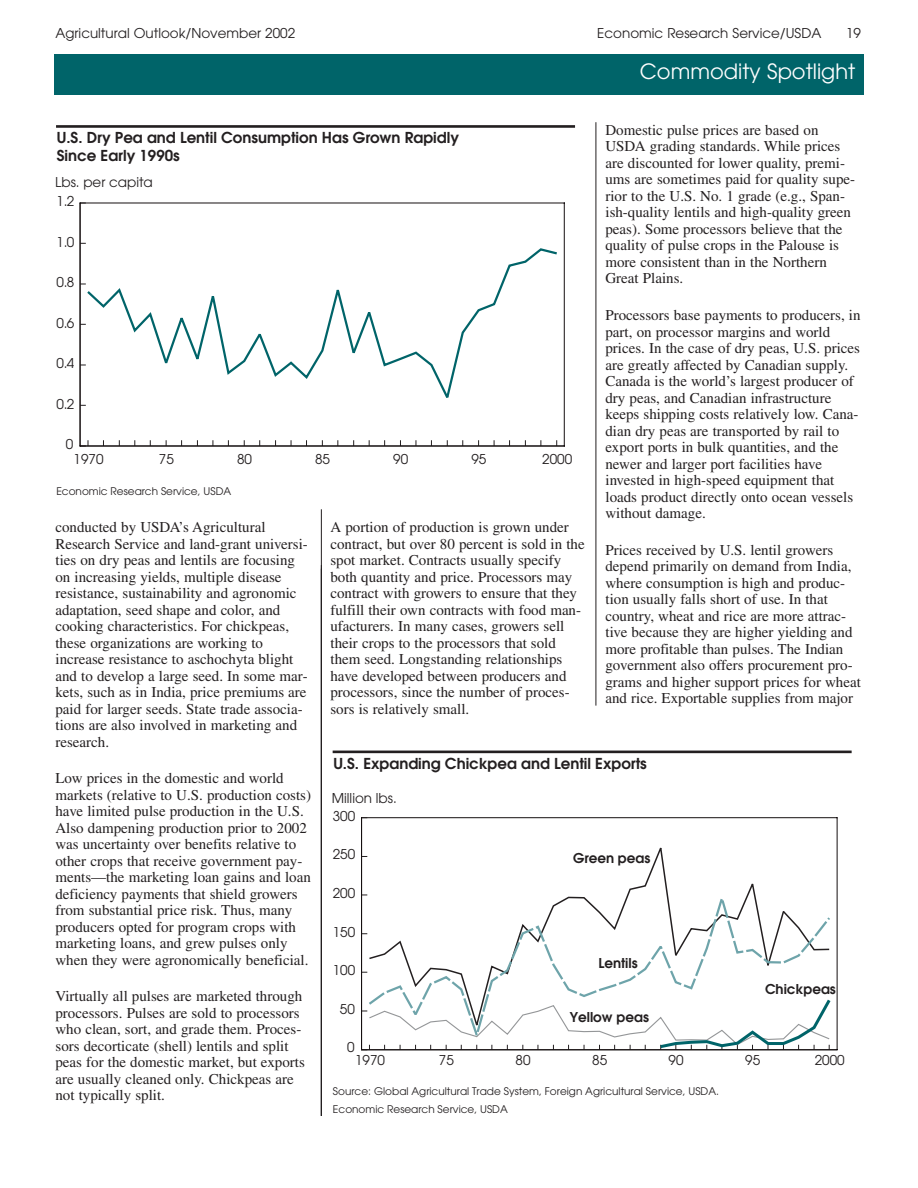
<style>
.page{position:relative;width:918px;height:1188px;background:#fff}
.page>*{position:absolute;margin:0;border:0;box-sizing:border-box;transform-origin:0 0}
.t1{font:21px "Avant Garde";color:#fff}
.t2{font:15px/16.5px "Times";color:#231f20}
.t3{font:600 15px/18px "Avant Garde";color:#231f20}
.t4{font:13.5px "Avant Garde";color:#231f20}
.t5{font:600 13.5px "Avant Garde";color:#231f20}
.t6{font:10.5px "Avant Garde";color:#231f20}
</style>
<div class="page">
<hr style="left:321px;top:509px;width:1px;height:607px;background:#231f20">
<hr style="left:596px;top:122px;width:1px;height:584px;background:#231f20">
<div style="left:54px;top:54px;width:810px;height:40px;background:#006469"></div>
<hr style="left:56px;top:125px;width:519px;height:3px;background:#231f20">
<hr style="left:80px;top:203px;width:485px;height:1px;background:#150f10">
<hr style="left:564px;top:203px;width:1px;height:243px;background:#150f10">
<svg style="left:81px;top:440px;width:8px;height:6px"></svg>
<hr style="left:80px;top:203px;width:1px;height:243px;background:#150f10">
<hr style="left:80px;top:446px;width:485px;height:1px;background:#150f10">
<svg style="left:85px;top:248px;width:472px;height:150px"></svg>
<hr style="left:333px;top:751px;width:519px;height:2px;background:#231f20">
<hr style="left:361px;top:817px;width:476px;height:1px;background:#150f10">
<hr style="left:837px;top:817px;width:1px;height:233px;background:#150f10">
<hr style="left:361px;top:817px;width:1px;height:233px;background:#150f10">
<hr style="left:361px;top:1049px;width:476px;height:1px;background:#150f10">
<svg style="left:366px;top:890px;width:464px;height:106px"></svg>
<svg style="left:362px;top:996px;width:471px;height:54px"></svg>
<p class="t4" style="left:56px;top:28px;width:241px">Agricultural Outlook/November 2002</p>
<p class="t4" style="left:597px;top:28px;width:226px">Economic Research Service/USDA</p>
<p class="t4" style="left:846px;top:28px;width:16px">19</p>
<h1 class="t1" style="left:640px;top:63px;width:217px">Commodity Spotlight</h1>
<p class="t2" style="left:605px;top:123px;width:251px">Domestic pulse prices are based on USDA grading standards. While prices are discounted for lower quality, premi&shy;ums are sometimes paid for quality supe&shy;rior to the U.S. No. 1 grade (e.g., Span&shy;ish-quality lentils and high-quality green peas). Some processors believe that the quality of pulse crops in the Palouse is more consistent than in the Northern Great Plains.</p>
<p class="t2" style="left:605px;top:308px;width:257px">Processors base payments to producers, in part, on processor margins and world prices. In the case of dry peas, U.S. prices are greatly affected by Canadian supply.<br>Canada is the world’s largest producer of dry peas, and Canadian infrastructure keeps shipping costs relatively low. Cana&shy;dian dry peas are transported by rail to export ports in bulk quantities, and the newer and larger port facilities have invested in high-speed equipment that loads product directly onto ocean vessels without damage.</p>
<p class="t2" style="left:605px;top:543px;width:257px">Prices received by U.S. lentil growers depend primarily on demand from India, where consumption is high and produc&shy;tion usually falls short of use. In that country, wheat and rice are more attrac&shy;tive because they are higher yielding and more profitable than pulses. The Indian government also offers procurement pro&shy;grams and higher support prices for wheat and rice. Exportable supplies from major</p>
<p class="t3" style="left:57px;top:130px;width:404px">U.S. Dry Pea and Lentil Consumption Has Grown Rapidly<br>Since Early 1990s</p>
<p class="t4" style="left:55px;top:177px;width:99px">Lbs. per capita</p>
<p class="t4" style="left:56px;top:196px;width:19px">1.2</p>
<p class="t4" style="left:56px;top:237px;width:19px">1.0</p>
<p class="t4" style="left:56px;top:277px;width:19px">0.8</p>
<p class="t4" style="left:56px;top:318px;width:19px">0.6</p>
<p class="t4" style="left:56px;top:358px;width:19px">0.4</p>
<p class="t4" style="left:56px;top:399px;width:19px">0.2</p>
<p class="t4" style="left:66px;top:439px;width:9px">0</p>
<p class="t4" style="left:74px;top:454px;width:31px">1970</p>
<p class="t4" style="left:159px;top:454px;width:16px">75</p>
<p class="t4" style="left:237px;top:454px;width:16px">80</p>
<p class="t4" style="left:315px;top:454px;width:16px">85</p>
<p class="t4" style="left:393px;top:454px;width:16px">90</p>
<p class="t4" style="left:471px;top:454px;width:16px">95</p>
<p class="t4" style="left:542px;top:454px;width:31px">2000</p>
<p class="t6" style="left:56px;top:488px;width:176px">Economic Research Service, USDA</p>
<p class="t2" style="left:330px;top:520px;width:256px">A portion of production is grown under contract, but over 80 percent is sold in the spot market. Contracts usually specify both quantity and price. Processors may contract with growers to ensure that they fulfill their own contracts with food man&shy;ufacturers. In many cases, growers sell their crops to the processors that sold them seed. Longstanding relationships have developed between producers and processors, since the number of proces&shy;sors is relatively small.</p>
<p class="t2" style="left:56px;top:520px;width:254px">conducted by USDA’s Agricultural Research Service and land-grant universi&shy;ties on dry peas and lentils are focusing on increasing yields, multiple disease resistance, sustainability and agronomic adaptation, seed shape and color, and cooking characteristics. For chickpeas, these organizations are working to increase resistance to aschochyta blight and to develop a large seed. In some mar&shy;kets, such as in India, price premiums are paid for larger seeds. State trade associa&shy;tions are also involved in marketing and research.</p>
<p class="t2" style="left:56px;top:771px;width:257px">Low prices in the domestic and world markets (relative to U.S. production costs) have limited pulse production in the U.S.<br>Also dampening production prior to 2002 was uncertainty over benefits relative to other crops that receive government pay&shy;ments—the marketing loan gains and loan deficiency payments that shield growers from substantial price risk. Thus, many producers opted for program crops with marketing loans, and grew pulses only when they were agronomically beneficial.</p>
<p class="t2" style="left:56px;top:990px;width:251px">Virtually all pulses are marketed through processors. Pulses are sold to processors who clean, sort, and grade them. Proces&shy;sors decorticate (shell) lentils and split peas for the domestic market, but exports are usually cleaned only. Chickpeas are not typically split.</p>
<p class="t3" style="left:333px;top:755px;width:315px">U.S. Expanding Chickpea and Lentil Exports</p>
<p class="t4" style="left:332px;top:793px;width:66px">Million lbs.</p>
<p class="t4" style="left:333px;top:811px;width:24px">300</p>
<p class="t4" style="left:333px;top:849px;width:24px">250</p>
<p class="t5" style="left:573px;top:853px;width:79px">Green peas</p>
<p class="t4" style="left:333px;top:888px;width:24px">200</p>
<p class="t4" style="left:333px;top:927px;width:24px">150</p>
<p class="t5" style="left:599px;top:958px;width:41px">Lentils</p>
<p class="t4" style="left:333px;top:965px;width:24px">100</p>
<p class="t5" style="left:765px;top:984px;width:72px">Chickpeas</p>
<p class="t4" style="left:340px;top:1004px;width:16px">50</p>
<p class="t5" style="left:570px;top:1012px;width:81px">Yellow peas</p>
<p class="t4" style="left:347px;top:1042px;width:9px">0</p>
<p class="t4" style="left:355px;top:1055px;width:31px">1970</p>
<p class="t4" style="left:439px;top:1055px;width:16px">75</p>
<p class="t4" style="left:516px;top:1055px;width:16px">80</p>
<p class="t4" style="left:592px;top:1055px;width:16px">85</p>
<p class="t4" style="left:669px;top:1055px;width:16px">90</p>
<p class="t4" style="left:745px;top:1055px;width:16px">95</p>
<p class="t4" style="left:815px;top:1055px;width:31px">2000</p>
<p class="t6" style="left:333px;top:1088px;width:388px">Source: Global Agricultural Trade System, Foreign Agricultural Service, USDA.</p>
<p class="t6" style="left:333px;top:1106px;width:176px">Economic Research Service, USDA</p>
</div>
